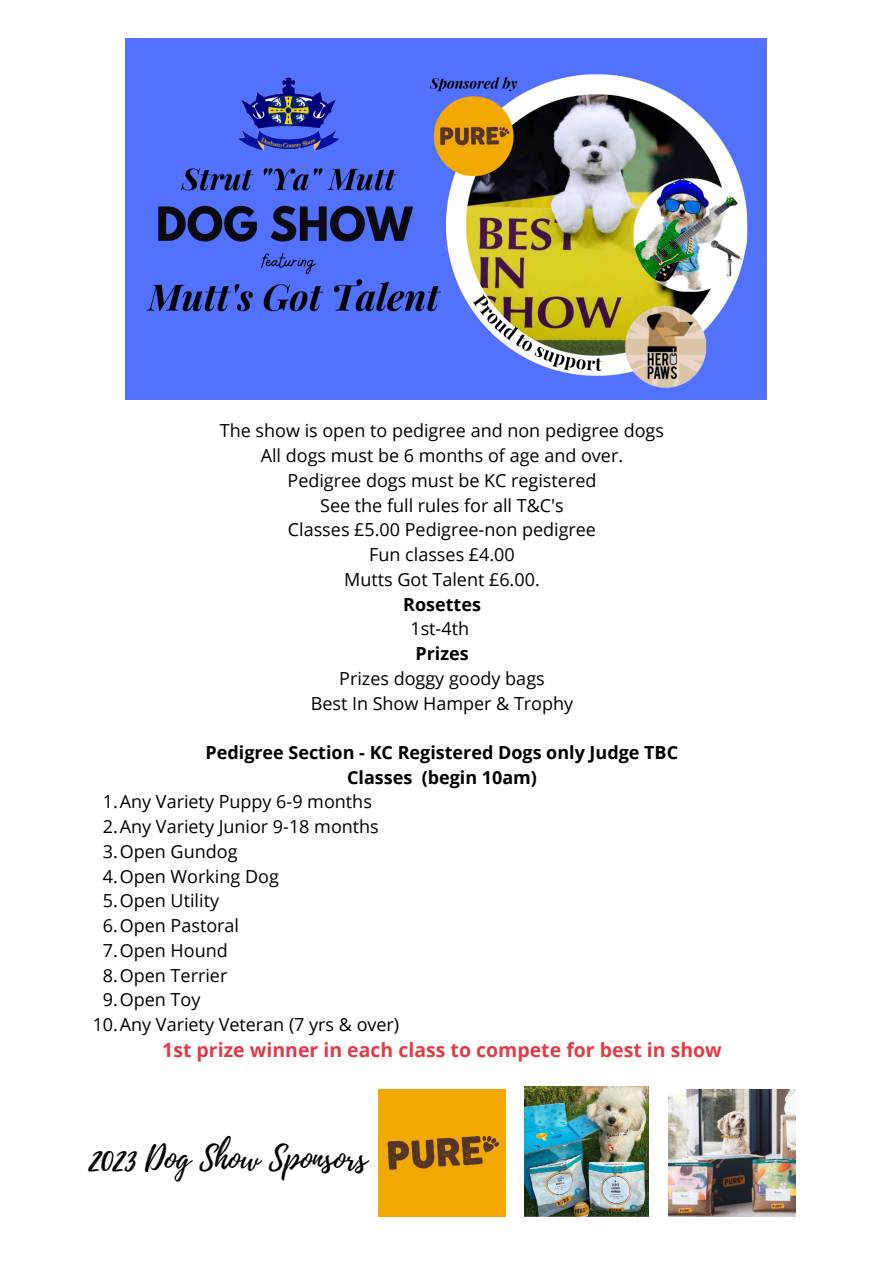
<style>
.page{position:relative;width:893px;height:1264px;background:#fff}
.page>*{position:absolute;margin:0;border:0;box-sizing:border-box;transform-origin:0 0}
.t1{font:31.5px "Playlist Script";color:#000}
.t2{font:700 19.5px "Open Sans";color:#e13b47}
.t3{font:18px/24.8px "Open Sans";color:#000;text-align:center}
.t4{font:700 18px/24.8px "Open Sans";color:#000;text-align:center}
</style>
<div class="page">
<img style="left:126px;top:39px;width:640px;height:360px">
<img style="left:524px;top:1086px;width:124px;height:130px">
<img style="left:378px;top:1089px;width:128px;height:127px">
<img style="left:668px;top:1089px;width:127px;height:127px">
<p class="t3" style="left:220px;top:418px;width:445px">The show is open to pedigree and non pedigree dogs All dogs must be 6 months of age and over.<br>Pedigree dogs must be KC registered<br>See the full rules for all T&amp;C's<br>Classes £5.00 Pedigree-non pedigree<br>Fun classes £4.00<br>Mutts Got Talent £6.00.</p>
<p class="t4" style="left:403px;top:591px;width:79px">Rosettes</p>
<p class="t3" style="left:410px;top:616px;width:60px">1st-4th</p>
<p class="t4" style="left:415px;top:640px;width:55px">Prizes</p>
<p class="t3" style="left:310px;top:665px;width:264px">Prizes doggy goody bags<br>Best In Show Hamper &amp; Trophy</p>
<p class="t4" style="left:205px;top:739px;width:474px">Pedigree Section - KC Registered Dogs only Judge TBC<br>Classes (begin 10am)</p>
<p class="t3" style="left:103px;top:789px;width:270px">1.Any Variety Puppy 6-9 months</p>
<p class="t3" style="left:103px;top:813px;width:277px">2.Any Variety Junior 9-18 months</p>
<p class="t3" style="left:103px;top:838px;width:136px">3.Open Gundog</p>
<p class="t3" style="left:103px;top:863px;width:177px">4.Open Working Dog</p>
<p class="t3" style="left:103px;top:888px;width:118px">5.Open Utility</p>
<p class="t3" style="left:103px;top:912px;width:138px">6.Open Pastoral</p>
<p class="t3" style="left:103px;top:937px;width:126px">7.Open Hound</p>
<p class="t3" style="left:103px;top:962px;width:126px">8.Open Terrier</p>
<p class="t3" style="left:103px;top:987px;width:99px">9.Open Toy</p>
<p class="t3" style="left:93px;top:1011px;width:308px">10.Any Variety Veteran (7 yrs &amp; over)</p>
<p class="t2" style="left:162px;top:1036px;width:561px">1st prize winner in each class to compete for best in show</p>
<h1 class="t1" style="left:89px;top:1136px;width:279px">2023 Dog Show Sponsors</h1>
</div>
